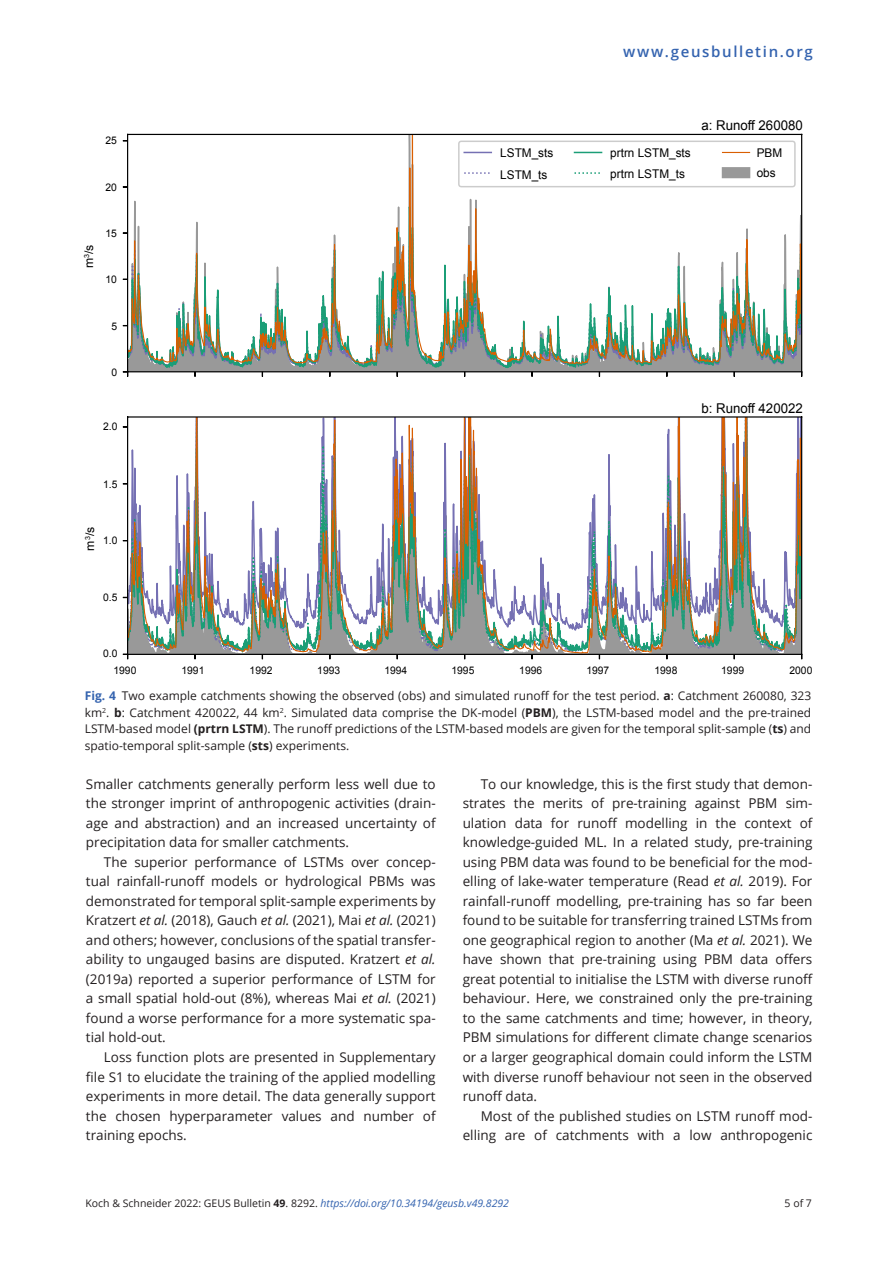
<style>
.page{position:relative;width:893px;height:1263px;background:#fff}
.page>*{position:absolute;margin:0;border:0;box-sizing:border-box;transform-origin:0 0}
.t1{font:600 15px "Open Sans";letter-spacing:.11em;color:#3463af}
.TXI{font:13.5px/19.5px "Open Sans";color:#231f20;text-align:justify}
.t2{font:13.5px "Arial";color:#000}
.FC{font:12px/16.5px "Open Sans";color:#231f20;text-align:justify}
.t3{font:12px/20.4px "Arial";color:#000}
.t4{font:italic 10.5px "Open Sans";color:#3463af}
.t5{font:10.5px/17.5px "Arial";color:#000}
.t6{font:10.5px "Open Sans";color:#231f20}
.s1{font-weight:700;color:#3463af}
.s2{font-weight:700}
.s3{font-style:italic}
.s4{font-style:normal;color:#231f20}
.s5{font-weight:700;font-style:normal;color:#231f20}
</style>
<div class="page">
<svg style="left:123px;top:371px;width:5px;height:6px"></svg>
<svg style="left:128px;top:135px;width:673px;height:236px"></svg>
<hr style="left:128px;top:134px;width:674px;height:1px;background:#000">
<hr style="left:128px;top:371px;width:674px;height:1px;background:#000">
<hr style="left:801px;top:134px;width:1px;height:238px;background:#000">
<hr style="left:127px;top:134px;width:1px;height:238px;background:#000">
<div style="left:459px;top:141px;width:336px;height:46px;background:#fff;border-radius:3px"></div>
<div style="left:458px;top:141px;width:338px;height:46px;border:2px solid #ccc;border-radius:3px"></div>
<svg style="left:464px;top:152px;width:27px;height:1px"></svg>
<svg style="left:464px;top:172px;width:26px;height:2px"></svg>
<svg style="left:574px;top:152px;width:28px;height:1px"></svg>
<svg style="left:574px;top:172px;width:26px;height:2px"></svg>
<svg style="left:722px;top:152px;width:28px;height:1px"></svg>
<div style="left:722px;top:168px;width:28px;height:9px;background:#999"></div>
<div style="left:722px;top:167px;width:28px;height:11px;border:2px solid #999"></div>
<svg style="left:128px;top:418px;width:673px;height:236px"></svg>
<hr style="left:128px;top:416px;width:674px;height:2px;background:#000">
<hr style="left:128px;top:654px;width:674px;height:1px;background:#000">
<hr style="left:801px;top:417px;width:1px;height:237px;background:#000">
<hr style="left:127px;top:417px;width:1px;height:237px;background:#000">
<p class="t1" style="left:623px;top:41px;width:191px">www.geusbulletin.org</p>
<p class="t5" style="left:105px;top:132px;width:13px">25</p>
<p class="t5" style="left:105px;top:178px;width:13px">20</p>
<p class="t3" style="left:79px;top:268px;width:25px;rotate:-90deg">m<sup>3</sup>/s</p>
<p class="t5" style="left:105px;top:224px;width:13px">15</p>
<p class="t5" style="left:105px;top:271px;width:13px">10</p>
<p class="t5" style="left:111px;top:317px;width:7px">5</p>
<p class="t5" style="left:111px;top:364px;width:7px">0</p>
<p class="t5" style="left:103px;top:418px;width:16px">2.0</p>
<p class="t5" style="left:103px;top:475px;width:16px">1.5</p>
<p class="t3" style="left:80px;top:550px;width:25px;rotate:-90deg">m<sup>3</sup>/s</p>
<p class="t5" style="left:103px;top:531px;width:16px">1.0</p>
<p class="t5" style="left:103px;top:588px;width:16px">0.5</p>
<p class="t5" style="left:113px;top:645px;width:24px;text-indent:-10px">0.0<br>1990</p>
<p class="t3" style="left:500px;top:143px;width:55px">LSTM_sts</p>
<p class="t3" style="left:500px;top:164px;width:49px">LSTM_ts</p>
<p class="t2" style="left:701px;top:117px;width:103px">a: Runoff 260080</p>
<p class="t3" style="left:610px;top:143px;width:82px">prtrn LSTM_sts</p>
<p class="t3" style="left:757px;top:142px;width:27px">PBM obs</p>
<p class="t3" style="left:610px;top:163px;width:76px">prtrn LSTM_ts</p>
<p class="t2" style="left:701px;top:400px;width:103px">b: Runoff 420022</p>
<p class="t5" style="left:181px;top:662px;width:24px">1991</p>
<p class="t5" style="left:250px;top:662px;width:24px">1992</p>
<p class="t5" style="left:317px;top:662px;width:24px">1993</p>
<p class="t5" style="left:384px;top:662px;width:24px">1994</p>
<p class="t5" style="left:451px;top:662px;width:24px">1995</p>
<p class="t5" style="left:519px;top:662px;width:24px">1996</p>
<p class="t5" style="left:586px;top:662px;width:24px">1997</p>
<p class="t5" style="left:654px;top:662px;width:24px">1998</p>
<p class="t5" style="left:721px;top:662px;width:24px">1999</p>
<p class="t5" style="left:789px;top:662px;width:24px">2000</p>
<p class="FC" style="left:85px;top:687px;width:728px"><span class="s1">Fig. 4</span> Two example catchments showing the observed (obs) and simulated runoff for the test period. <span class="s2">a</span>: Catchment 260080, 323 km<sup>2</sup>. <span class="s2">b</span>: Catchment 420022, 44 km<sup>2</sup>. Simulated data comprise the DK-model (<span class="s2">PBM</span>), the LSTM-based model and the pre-trained LSTM-based model <span class="s2">(prtrn LSTM</span>). The runoff predictions of the LSTM-based models are given for the temporal split-sample (<span class="s2">ts</span>) and spatio-temporal split-sample (<span class="s2">sts</span>) experiments.</p>
<p class="TXI" style="left:86px;top:774px;width:351px">Smaller catchments generally perform less well due to the stronger imprint of anthropogenic activities (drain&shy;age and abstraction) and an increased uncertainty of precipitation data for smaller catchments.</p>
<p class="TXI" style="left:86px;top:852px;width:351px;text-indent:18px">The superior performance of LSTMs over concep&shy;tual rainfall-runoff models or hydrological PBMs was demonstrated for temporal split-sample experiments by Kratzert <span class="s3">et al.</span> (2018), Gauch <span class="s3">et al.</span> (2021), Mai <span class="s3">et al.</span> (2021) and others; however, conclusions of the spatial transfer&shy;ability to ungauged basins are disputed. Kratzert <span class="s3">et al. </span>(2019a) reported a superior performance of LSTM for a small spatial hold-out (8%), whereas Mai <span class="s3">et al.</span> (2021) found a worse performance for a more systematic spa&shy;tial hold-out.</p>
<p class="TXI" style="left:86px;top:1047px;width:351px;text-indent:18px">Loss function plots are presented in Supplementary file S1 to elucidate the training of the applied modelling experiments in more detail. The data generally support the chosen hyperparameter values and number of training epochs.</p>
<p class="TXI" style="left:463px;top:774px;width:352px;text-indent:18px">To our knowledge, this is the first study that demon&shy;strates the merits of pre-training against PBM sim&shy;ulation data for runoff modelling in the context of knowledge-guided ML. In a related study, pre-training using PBM data was found to be beneficial for the mod&shy;elling of lake-water temperature (Read <span class="s3">et al.</span> 2019). For rainfall-runoff modelling, pre-training has so far been found to be suitable for transferring trained LSTMs from one geographical region to another (Ma <span class="s3">et al.</span> 2021). We have shown that pre-training using PBM data offers great potential to initialise the LSTM with diverse runoff behaviour. Here, we constrained only the pre-training to the same catchments and time; however, in theory, PBM simulations for different climate change scenarios or a larger geographical domain could inform the LSTM with diverse runoff behaviour not seen in the observed runoff data.</p>
<p class="TXI" style="left:463px;top:1105px;width:351px;text-align:right">Most of the published studies on LSTM runoff mod&shy;elling are of catchments with a low anthropogenic</p>
<p class="t4" style="left:86px;top:1196px;width:425px"><span class="s4">Koch &amp; Schneider 2022: GEUS Bulletin</span> <span class="s5">49</span><span class="s4">. 8292.</span> https://doi.org/10.34194/geusb.v49.8292</p>
<p class="t6" style="left:785px;top:1196px;width:29px">5 of 7</p>
</div>
